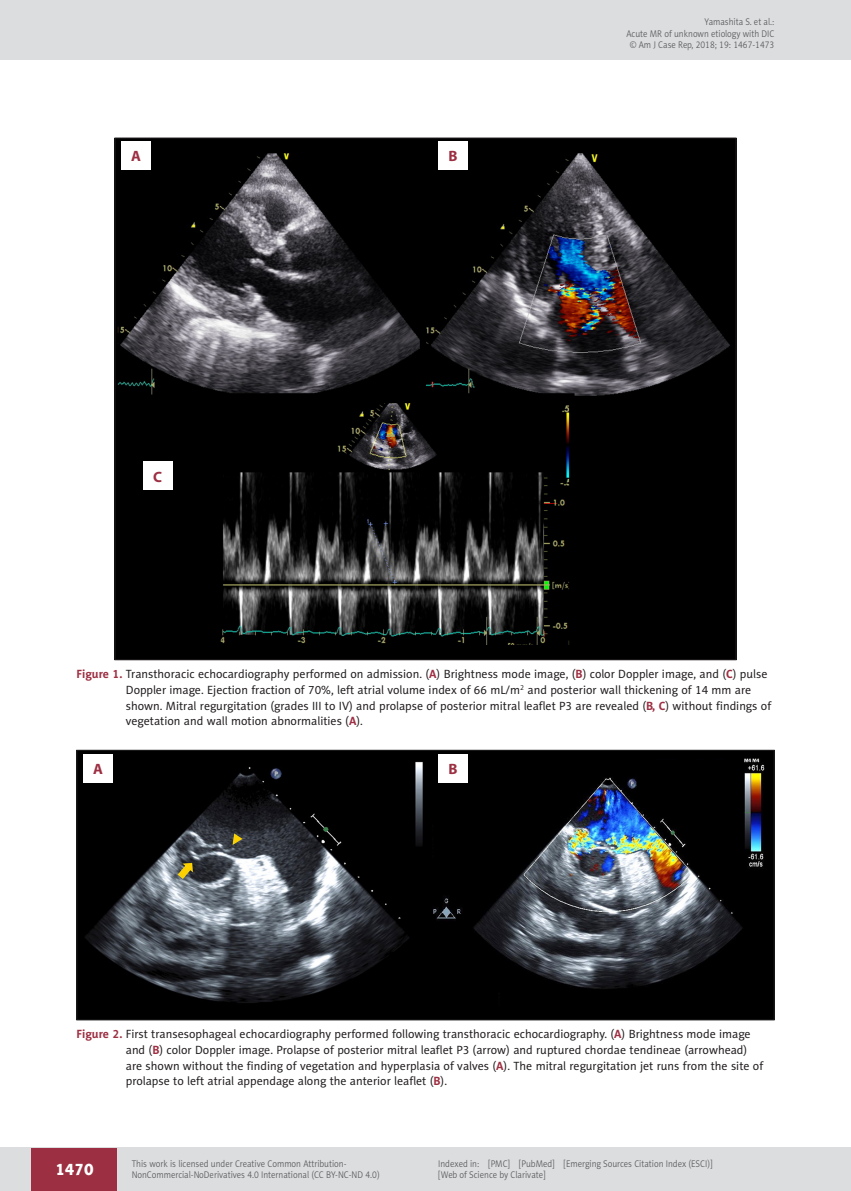
<style>
.page{position:relative;width:851px;height:1191px;background:#fff}
.page>*{position:absolute;margin:0;border:0;box-sizing:border-box;transform-origin:0 0}
.t1{font:16.5px "Naomi Sans EFN Heavy";color:#fff}
.t2{font:700 15px "Myriad Pro";color:#9d2f42}
.AJCR_Rycina_tytul{font:12px/15.8px "Naomi Sans EFN";color:#231f20}
.t3{font:9.75px/11.2px "Naomi Sans EFN Light";color:#57585a;scale:.9 1}
.s1{font-weight:700;color:#9d2f42}
</style>
<div class="page">
<img style="left:117px;top:140px;width:617px;height:518px">
<div style="left:121px;top:142px;width:30px;height:28px;background:#fff"></div>
<div style="left:143px;top:462px;width:29px;height:28px;background:#fff"></div>
<div style="left:438px;top:142px;width:29px;height:28px;background:#fff"></div>
<img style="left:79px;top:752px;width:693px;height:266px">
<div style="left:77px;top:750px;width:697px;height:270px;border:1px solid #231f20"></div>
<div style="left:83px;top:754px;width:30px;height:28px;background:#fff"></div>
<div style="left:438px;top:754px;width:29px;height:28px;background:#fff"></div>
<div style="left:0;top:1148px;width:850px;height:43px;background:#dcdddf"></div>
<div style="left:32px;top:1147px;width:85px;height:43px;background:#9d2f42"></div>
<div style="left:0;top:0;width:850px;height:60px;background:#dcdddf"></div>
<hr style="left:850px;top:0;width:1px;height:60px;background:#dcdddf">
<p class="t2" style="left:131px;top:147px;width:11px">A</p>
<p class="t2" style="left:153px;top:467px;width:10px">C</p>
<p class="t2" style="left:448px;top:147px;width:11px">B</p>
<p class="t3" style="left:626px;top:16px;width:166px;text-align:right">Yamashita S. et al.:<br>Acute MR of unknown etiology with DIC © Am J Case Rep, 2018; 19: 1467-1473</p>
<p class="AJCR_Rycina_tytul" style="left:126px;top:666px;width:646px;text-indent:-49px"><span class="s1">Figure 1.</span> Transthoracic echocardiography performed on admission. (<span class="s1">A</span>) Brightness mode image, (<span class="s1">B</span>) color Doppler image, and (<span class="s1">C</span>) pulse Doppler image. Ejection fraction of 70%, left atrial volume index of 66 mL/m<sup>2</sup> and posterior wall thickening of 14 mm are shown. Mitral regurgitation (grades III to IV) and prolapse of posterior mitral leaflet P3 are revealed (<span class="s1">B, C</span>) without findings of vegetation and wall motion abnormalities (<span class="s1">A</span>).</p>
<p class="t2" style="left:93px;top:759px;width:11px">A</p>
<p class="t2" style="left:448px;top:759px;width:11px">B</p>
<p class="AJCR_Rycina_tytul" style="left:126px;top:1026px;width:639px;text-indent:-49px"><span class="s1">Figure 2.</span> First transesophageal echocardiography performed following transthoracic echocardiography. (<span class="s1">A</span>) Brightness mode image and (<span class="s1">B</span>) color Doppler image. Prolapse of posterior mitral leaflet P3 (arrow) and ruptured chordae tendineae (arrowhead) are shown without the finding of vegetation and hyperplasia of valves (<span class="s1">A</span>). The mitral regurgitation jet runs from the site of prolapse to left atrial appendage along the anterior leaflet (<span class="s1">B</span>).</p>
<h1 class="t1" style="left:55px;top:1159px;width:40px">1470</h1>
<p class="t3" style="left:132px;top:1158px;width:277px">This work is licensed under Creative Common Attribution-<br>NonCommercial-NoDerivatives 4.0 International (CC BY-NC-ND 4.0)</p>
<p class="t3" style="left:438px;top:1158px;width:306px">Indexed in: [PMC] [PubMed] [Emerging Sources Citation Index (ESCI)] [Web of Science by Clarivate]</p>
</div>
